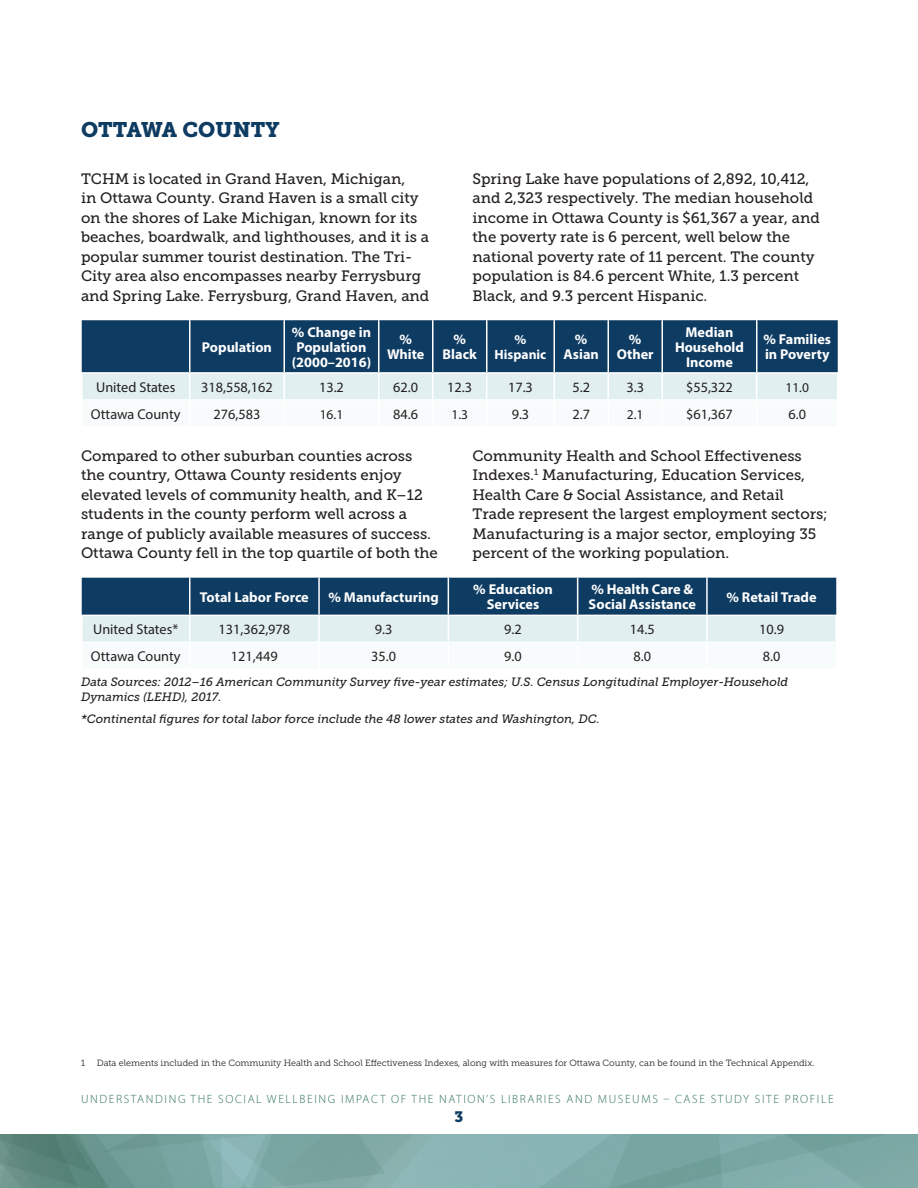
<style>
.page{position:relative;width:918px;height:1188px;background:#fff}
.page>*{position:absolute;margin:0;border:0;box-sizing:border-box;transform-origin:0 0}
.t1{font:21px "Museo Slab 900";color:#0e3b62}
.Body_Text{font:15px/19.5px "Museo Slab 500";color:#231f20}
.t2{font:15px "Museo Slab 900";color:#0e3b62}
.Table_H1{font:700 14.25px/15px "Myriad Pro";color:#fff;text-align:center}
.Table_Text{font:14.25px "Myriad Pro";color:#231f20}
.Table_Text-2{font:13.5px "Myriad Pro";color:#231f20}
.Table_H1-2{font:700 13.5px/15px "Myriad Pro";color:#fff;text-align:center}
.Note{font:italic 12px/15px "Museo Slab 500";color:#231f20}
.t3{font:300 12px "Myriad Pro";letter-spacing:.135em;color:#31715a}
.Footnote_text{font:9px "Museo Slab 300";color:#231f20}
</style>
<div class="page">
<img style="left:0;top:1134px;width:918px;height:54px">
<svg style="left:81px;top:320px;width:757px;height:79px;background:#5a7b95"></svg>
<svg style="left:81px;top:578px;width:756px;height:64px;background:#6d8ba2"></svg>
<h2 class="t1" style="left:81px;top:118px;width:200px">OTTAWA COUNTY</h2>
<p class="Body_Text" style="left:81px;top:169px;width:350px">TCHM is located in Grand Haven, Michigan,<br>in Ottawa County. Grand Haven is a small city on the shores of Lake Michigan, known for its beaches, boardwalk, and lighthouses, and it is a popular summer tourist destination. The Tri-City area also encompasses nearby Ferrysburg and Spring Lake. Ferrysburg, Grand Haven, and</p>
<p class="Body_Text" style="left:472px;top:169px;width:349px">Spring Lake have populations of 2,892, 10,412, and 2,323 respectively. The median household income in Ottawa County is $61,367 a year, and the poverty rate is 6 percent, well below the national poverty rate of 11 percent. The county population is 84.6 percent White, 1.3 percent Black, and 9.3 percent Hispanic.</p>
<p class="Table_H1" style="left:202px;top:339px;width:72px">Population</p>
<p class="Table_H1" style="left:292px;top:324px;width:81px">% Change in<br>Population</p>
<p class="Table_H1" style="left:292px;top:354px;width:81px">(2000–2016)</p>
<p class="Table_H1" style="left:686px;top:324px;width:49px">Median</p>
<p class="Table_H1" style="left:675px;top:339px;width:70px">Household<br>Income</p>
<p class="Table_H1" style="left:763px;top:332px;width:69px;text-align:left">% Families in Poverty</p>
<p class="Table_H1" style="left:387px;top:332px;width:39px">%<br>White</p>
<p class="Table_H1" style="left:443px;top:332px;width:36px">%<br>Black</p>
<p class="Table_H1-2" style="left:495px;top:332px;width:53px">%<br>Hispanic</p>
<p class="Table_H1" style="left:564px;top:332px;width:37px">%<br>Asian</p>
<p class="Table_H1" style="left:617px;top:332px;width:38px">%<br>Other</p>
<p class="Table_Text" style="left:96px;top:378px;width:81px">United States</p>
<p class="Table_Text" style="left:201px;top:378px;width:73px">318,558,162</p>
<p class="Table_Text" style="left:319px;top:378px;width:26px">13.2</p>
<p class="Table_Text" style="left:393px;top:378px;width:26px">62.0</p>
<p class="Table_Text" style="left:447px;top:378px;width:26px">12.3</p>
<p class="Table_Text" style="left:508px;top:378px;width:26px">17.3</p>
<p class="Table_Text" style="left:572px;top:378px;width:19px">5.2</p>
<p class="Table_Text" style="left:626px;top:378px;width:19px">3.3</p>
<p class="Table_Text" style="left:686px;top:378px;width:48px">$55,322</p>
<p class="Table_Text-2" style="left:785px;top:379px;width:25px">11.0</p>
<p class="Table_Text" style="left:91px;top:405px;width:91px">Ottawa County</p>
<p class="Table_Text" style="left:214px;top:405px;width:48px">276,583</p>
<p class="Table_Text-2" style="left:320px;top:406px;width:25px">16.1</p>
<p class="Table_Text" style="left:393px;top:405px;width:26px">84.6</p>
<p class="Table_Text-2" style="left:451px;top:406px;width:18px">1.3</p>
<p class="Table_Text" style="left:512px;top:405px;width:19px">9.3</p>
<p class="Table_Text" style="left:572px;top:405px;width:19px">2.7</p>
<p class="Table_Text-2" style="left:627px;top:406px;width:18px">2.1</p>
<p class="Table_Text" style="left:686px;top:405px;width:48px">$61,367</p>
<p class="Table_Text" style="left:788px;top:405px;width:19px">6.0</p>
<p class="Body_Text" style="left:81px;top:446px;width:358px">Compared to other suburban counties across the country, Ottawa County residents enjoy elevated levels of community health, and K–12 students in the county perform well across a range of publicly available measures of success.<br>Ottawa County fell in the top quartile of both the</p>
<p class="Body_Text" style="left:472px;top:446px;width:357px">Community Health and School Effectiveness Indexes.<sup>1</sup> Manufacturing, Education Services, Health Care &amp; Social Assistance, and Retail Trade represent the largest employment sectors; Manufacturing is a major sector, employing 35 percent of the working population.</p>
<p class="Table_H1" style="left:200px;top:589px;width:110px">Total Labor Force</p>
<p class="Table_H1" style="left:329px;top:589px;width:112px">% Manufacturing</p>
<p class="Table_H1" style="left:473px;top:582px;width:81px">% Education<br>Services</p>
<p class="Table_H1" style="left:589px;top:582px;width:109px;text-align:left">% Health Care &amp;<br>Social Assistance</p>
<p class="Table_H1" style="left:727px;top:589px;width:92px">% Retail Trade</p>
<p class="Table_Text" style="left:93px;top:621px;width:87px">United States*</p>
<p class="Table_Text" style="left:219px;top:621px;width:73px">131,362,978</p>
<p class="Table_Text" style="left:375px;top:621px;width:19px">9.3</p>
<p class="Table_Text" style="left:504px;top:621px;width:19px">9.2</p>
<p class="Table_Text" style="left:630px;top:621px;width:26px">14.5</p>
<p class="Table_Text" style="left:759px;top:621px;width:26px">10.9</p>
<p class="Table_Text" style="left:91px;top:648px;width:91px">Ottawa County</p>
<p class="Table_Text" style="left:231px;top:648px;width:48px">121,449</p>
<p class="Table_Text" style="left:371px;top:648px;width:26px">35.0</p>
<p class="Table_Text" style="left:504px;top:648px;width:19px">9.0</p>
<p class="Table_Text" style="left:634px;top:648px;width:19px">8.0</p>
<p class="Table_Text" style="left:763px;top:648px;width:19px">8.0</p>
<p class="Note" style="left:81px;top:674px;width:709px">Data Sources: 2012–16 American Community Survey five-year estimates; U.S. Census Longitudinal Employer-Household<br>Dynamics (LEHD), 2017.</p>
<p class="Note" style="left:81px;top:711px;width:520px">*Continental figures for total labor force include the 48 lower states and Washington, DC.</p>
<p class="Footnote_text" style="left:81px;top:1058px;width:6px">1</p>
<p class="Footnote_text" style="left:97px;top:1058px;width:719px">Data elements included in the Community Health and School Effectiveness Indexes, along with measures for Ottawa County, can be found in the Technical Appendix.</p>
<p class="t3" style="left:81px;top:1091px;width:754px">UNDERSTANDING THE SOCIAL WELLBEING IMPACT OF THE NATION’S LIBRARIES AND MUSEUMS – CASE STUDY SITE PROFILE</p>
<p class="t2" style="left:455px;top:1108px;width:10px">3</p>
</div>
